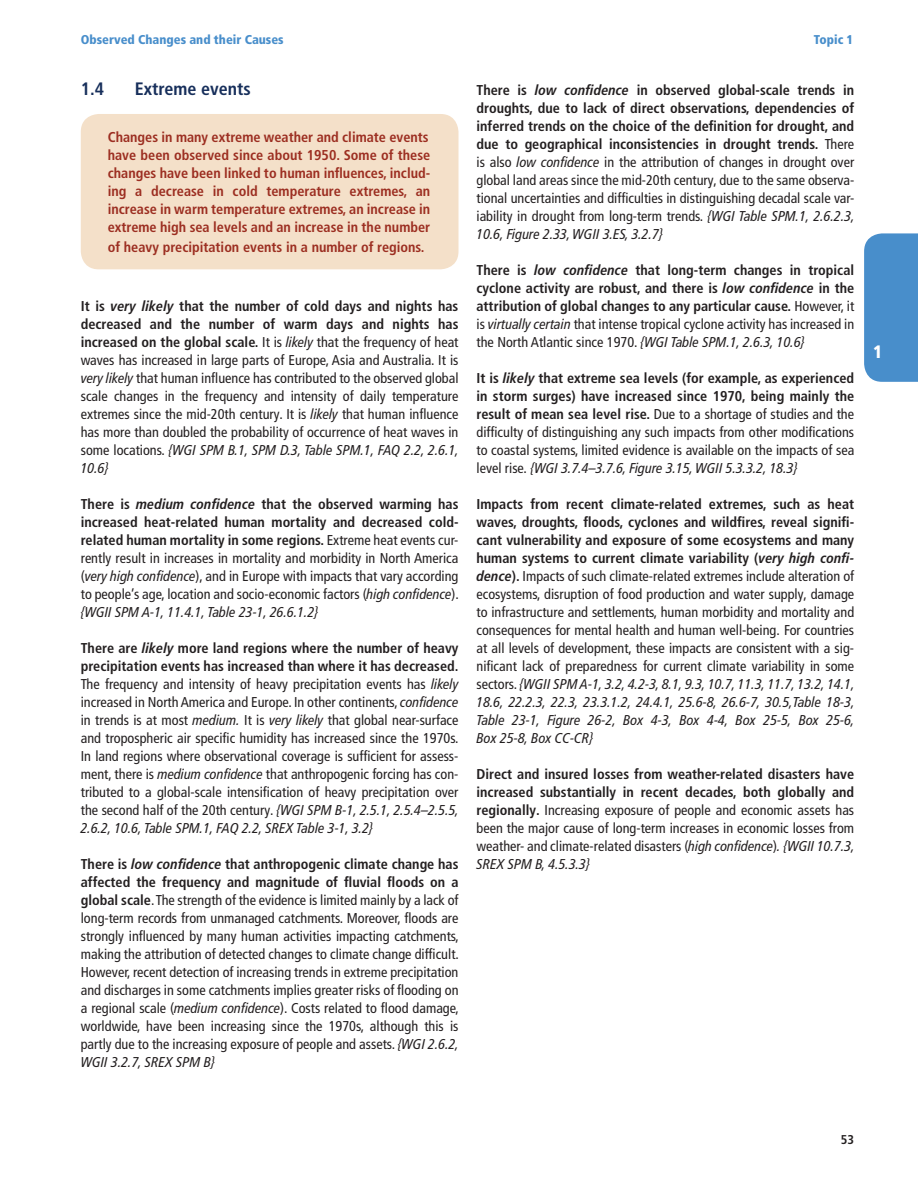
<style>
.page{position:relative;width:918px;height:1188px;background:#fff}
.page>*{position:absolute;margin:0;border:0;box-sizing:border-box;transform-origin:0 0}
.Subhead_1_1{font:700 condensed 18px "Frutiger LT Pro";color:#172f5b}
.t1{font:900 condensed 18px "Frutiger LT Pro";color:#fff}
.Body{font:condensed 14.25px/18px "Frutiger LT Pro";color:#231f20;text-align:justify}
.t2{font:700 condensed 14.25px/18px "Frutiger LT Pro";color:#9c2e21;text-align:justify}
.Body-2{font:700 condensed 14.25px/18px "Frutiger LT Pro";color:#231f20;text-align:justify}
.t3{font:900 condensed 12.75px "Frutiger LT Pro";color:#488ecb}
.t4{font:700 condensed 12.75px "Frutiger LT Pro";color:#231f20}
.s1{font-weight:700}
.s2{font-weight:700;font-style:italic}
.s3{font-style:italic}
.s4{font-weight:400}
.s5{font-weight:400;font-style:italic}
</style>
<div class="page">
<div style="left:864px;top:233px;width:54px;height:149px;background:#488ecb"></div>
<div style="left:81px;top:114px;width:378px;height:155px;background:#f4e0c9;border-radius:18px"></div>
<p class="t3" style="left:81px;top:32px;width:204px">Observed Changes and their Causes</p>
<p class="t3" style="left:814px;top:32px;width:41px">Topic 1</p>
<p class="Subhead_1_1" style="left:81px;top:78px;width:25px">1.4</p>
<p class="Subhead_1_1" style="left:135px;top:78px;width:118px">Extreme events</p>
<p class="t2" style="left:108px;top:128px;width:324px">Changes in many extreme weather and climate events have been observed since about 1950. Some of these changes have been linked to human influences, includ&shy;ing a decrease in cold temperature extremes, an increase in warm temperature extremes, an increase in extreme high sea levels and an increase in the number</p>
<p class="t2" style="left:108px;top:238px;width:318px">of heavy precipitation events in a number of regions.</p>
<p class="Body" style="left:81px;top:297px;width:380px"><span class="s1">It is</span> <span class="s2">very likely</span> <span class="s1">that the number of cold days and nights has decreased and the number of warm days and nights has increased on the global scale.</span> It is <span class="s3">likely</span> that the frequency of heat waves has increased in large parts of Europe, Asia and Australia. It is <span class="s3">very likely</span> that human influence has contributed to the observed global scale changes in the frequency and intensity of daily temperature extremes since the mid-20th century. It is <span class="s3">likely</span> that human influence has more than doubled the probability of occurrence of heat waves in some locations. <span class="s3">{WGI SPM B.1, SPM D.3, Table SPM.1, FAQ 2.2, 2.6.1, 10.6}</span></p>
<p class="Body" style="left:81px;top:495px;width:380px"><span class="s1">There is</span> <span class="s2">medium confidence</span> <span class="s1">that the observed warming has increased heat-related human mortality and decreased cold&shy;related human mortality in some regions.</span> Extreme heat events cur&shy;rently result in increases in mortality and morbidity in North America (<span class="s3">very high confidence</span>), and in Europe with impacts that vary according to people’s age, location and socio-economic factors (<span class="s3">high confidence</span>). <span class="s3">{WGII SPM A-1, 11.4.1, Table 23-1, 26.6.1.2}</span></p>
<p class="Body" style="left:81px;top:639px;width:380px"><span class="s1">There are</span> <span class="s2">likely</span> <span class="s1">more land regions where the number of heavy precipitation events has increased than where it has decreased.<br></span>The frequency and intensity of heavy precipitation events has <span class="s3">likely </span>increased in North America and Europe. In other continents, <span class="s3">confidence </span>in trends is at most <span class="s3">medium.</span> It is <span class="s3">very likely</span> that global near-surface and tropospheric air specific humidity has increased since the 1970s.<br>In land regions where observational coverage is sufficient for assess&shy;ment, there is <span class="s3">medium confidence</span> that anthropogenic forcing has con&shy;tributed to a global-scale intensification of heavy precipitation over the second half of the 20th century. <span class="s3">{WGI SPM B-1, 2.5.1, 2.5.4–2.5.5, 2.6.2, 10.6, Table SPM.1, FAQ 2.2, SREX Table 3-1, 3.2}</span></p>
<p class="Body" style="left:81px;top:855px;width:380px"><span class="s1">There is</span> <span class="s2">low confidence</span> <span class="s1">that anthropogenic climate change has affected the frequency and magnitude of fluvial floods on a global scale</span>. The strength of the evidence is limited mainly by a lack of long-term records from unmanaged catchments. Moreover, floods are strongly influenced by many human activities impacting catchments, making the attribution of detected changes to climate change difficult.<br>However, recent detection of increasing trends in extreme precipitation and discharges in some catchments implies greater risks of flooding on a regional scale (<span class="s3">medium confidence</span>). Costs related to flood damage, worldwide, have been increasing since the 1970s, although this is partly due to the increasing exposure of people and assets. <span class="s3">{WGI 2.6.2, WGII 3.2.7, SREX SPM B}</span></p>
<p class="Body" style="left:477px;top:81px;width:380px"><span class="s1">There is</span> <span class="s2">low confidence</span> <span class="s1">in observed global-scale trends in droughts, due to lack of direct observations, dependencies of inferred trends on the choice of the definition for drought, and due to geographical inconsistencies in drought trends.</span> There is also <span class="s3">low confidence</span> in the attribution of changes in drought over global land areas since the mid-20th century, due to the same observa&shy;tional uncertainties and difficulties in distinguishing decadal scale var&shy;iability in drought from long-term trends. <span class="s3">{WGI Table SPM.1, 2.6.2.3, 10.6, Figure 2.33, WGII 3.ES, 3.2.7}</span></p>
<p class="Body-2" style="left:477px;top:261px;width:379px">There is <span class="s3">low confidence</span> that long-term changes in tropical cyclone activity are robust, and there is <span class="s3">low confidence</span> in the attribution of global changes to any particular cause. <span class="s4">However, it is</span> <span class="s5">virtually certain</span> <span class="s4">that intense tropical cyclone activity has increased in the North Atlantic since 1970.</span> <span class="s5">{WGI Table SPM.1, 2.6.3, 10.6}</span></p>
<p class="Body" style="left:477px;top:369px;width:379px"><span class="s1">It is</span> <span class="s2">likely</span> <span class="s1">that extreme sea levels (for example, as experienced in storm surges) have increased since 1970, being mainly the result of mean sea level rise.</span> Due to a shortage of studies and the difficulty of distinguishing any such impacts from other modifications to coastal systems, limited evidence is available on the impacts of sea level rise. <span class="s3">{WGI 3.7.4–3.7.6, Figure 3.15, WGII 5.3.3.2, 18.3}</span></p>
<p class="Body" style="left:477px;top:495px;width:380px"><span class="s1">Impacts from recent climate-related extremes, such as heat waves, droughts, floods, cyclones and wildfires, reveal signifi&shy;cant vulnerability and exposure of some ecosystems and many human systems to current climate variability (</span><span class="s2">very high confi&shy;dence</span><span class="s1">).</span> Impacts of such climate-related extremes include alteration of ecosystems, disruption of food production and water supply, damage to infrastructure and settlements, human morbidity and mortality and consequences for mental health and human well-being. For countries at all levels of development, these impacts are consistent with a sig&shy;nificant lack of preparedness for current climate variability in some sectors. <span class="s3">{WGII SPM A-1, 3.2, 4.2-3, 8.1, 9.3, 10.7, 11.3, 11.7, 13.2, 14.1, 18.6, 22.2.3, 22.3, 23.3.1.2, 24.4.1, 25.6-8, 26.6-7, 30.5,Table 18-3, Table 23-1, Figure 26-2, Box 4-3, Box 4-4, Box 25-5, Box 25-6, Box 25-8, Box CC-CR}</span></p>
<p class="Body" style="left:477px;top:765px;width:380px"><span class="s1">Direct and insured losses from weather-related disasters have increased substantially in recent decades, both globally and regionally.</span> Increasing exposure of people and economic assets has been the major cause of long-term increases in economic losses from weather- and climate-related disasters (<span class="s3">high confidence</span>)<span class="s3">. {WGII 10.7.3, SREX SPM B, 4.5.3.3}</span></p>
<p class="t1" style="left:873px;top:341px;width:11px">1</p>
<p class="t4" style="left:841px;top:1132px;width:15px">53</p>
</div>
